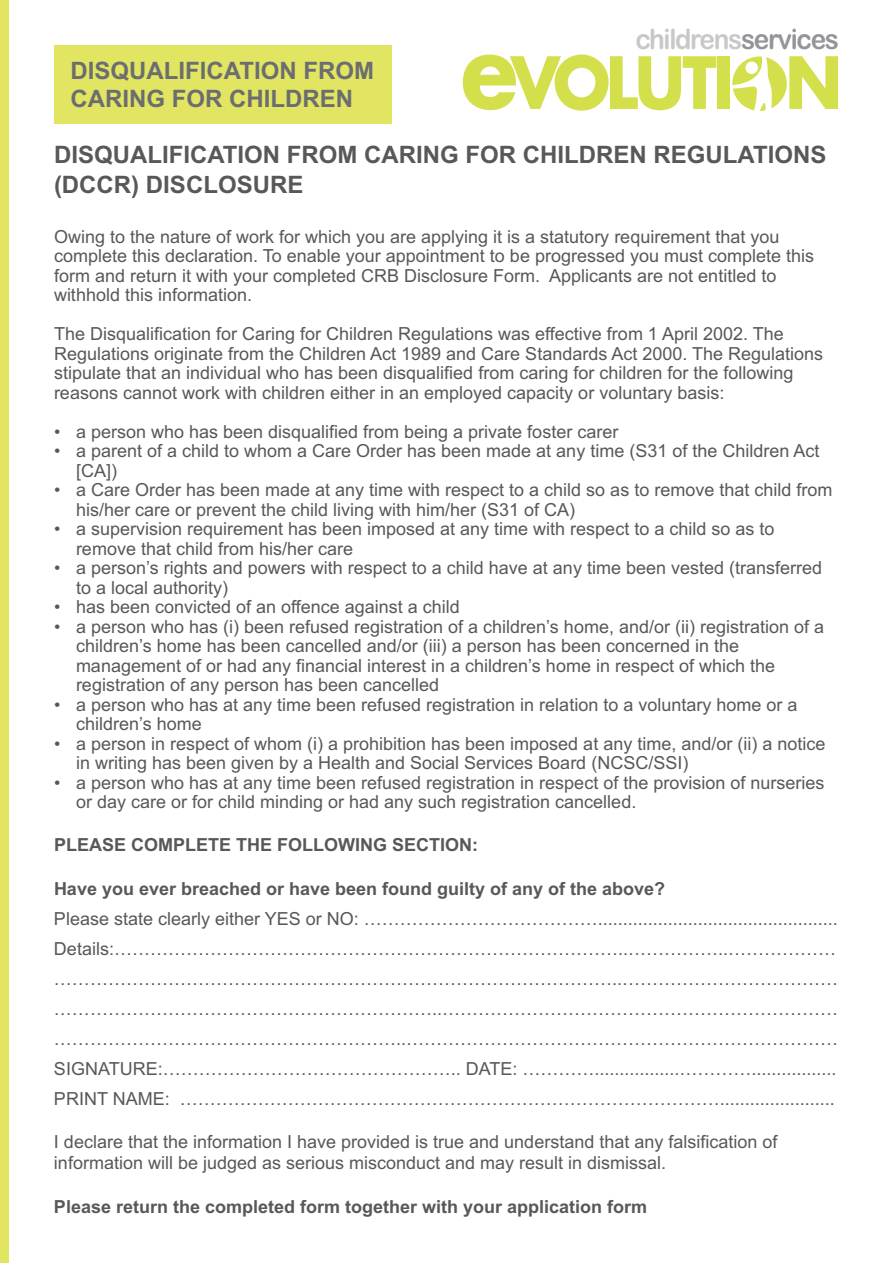
<style>
.page{position:relative;width:893px;height:1263px;background:#fff}
.page>*{position:absolute;margin:0;border:0;box-sizing:border-box;transform-origin:0 0}
.t1{font:28.2px "Arial Rounded MT Bold";color:#c7c8ca;scale:.93 1}
.t2{font:700 24px/29.8px "Arial";color:#57585a}
.t3{font:700 24px/28.8px "Arial";color:#6c6d70}
.t4{font:18px/19.5px "Arial";color:#57585a}
.t5{font:700 18px "Arial";color:#57585a}
.s1{color:#939598}
</style>
<div class="page">
<div style="left:54px;top:45px;width:337px;height:79px;background:#e2e562"></div>
<div style="left:0;top:0;width:9px;height:1263px;background:#e2e562"></div>
<div style="left:718px;top:56px;width:12px;height:52px;background:#d4df4c"></div>
<svg style="left:463px;top:54px;width:253px;height:57px"></svg>
<svg style="left:732px;top:56px;width:106px;height:55px"></svg>
<h2 class="t3" style="left:71px;top:56px;width:305px">DISQUALIFICATION FROM<br>CARING FOR CHILDREN</h2>
<h1 class="t1" style="left:636px;top:23px;width:220px">childrens<span class="s1">services</span></h1>
<h2 class="t2" style="left:54px;top:139px;width:774px">DISQUALIFICATION FROM CARING FOR CHILDREN REGULATIONS (DCCR) DISCLOSURE</h2>
<p class="t4" style="left:54px;top:227px;width:762px">Owing to the nature of work for which you are applying it is a statutory requirement that you complete this declaration. To enable your appointment to be progressed you must complete this form and return it with your completed CRB Disclosure Form. Applicants are not entitled to withhold this information.</p>
<p class="t4" style="left:54px;top:324px;width:771px">The Disqualification for Caring for Children Regulations was effective from 1 April 2002. The Regulations originate from the Children Act 1989 and Care Standards Act 2000. The Regulations stipulate that an individual who has been disqualified from caring for children for the following reasons cannot work with children either in an employed capacity or voluntary basis:</p>
<p class="t4" style="left:54px;top:422px;width:566px">• a person who has been disqualified from being a private foster carer</p>
<p class="t4" style="left:76px;top:441px;width:745px;text-indent:-22px">• a parent of a child to whom a Care Order has been made at any time (S31 of the Children Act [CA])</p>
<p class="t4" style="left:76px;top:480px;width:758px;text-indent:-22px">• a Care Order has been made at any time with respect to a child so as to remove that child from his/her care or prevent the child living with him/her (S31 of CA)</p>
<p class="t4" style="left:76px;top:519px;width:700px;text-indent:-22px">• a supervision requirement has been imposed at any time with respect to a child so as to remove that child from his/her care</p>
<p class="t4" style="left:76px;top:558px;width:748px;text-indent:-22px">• a person’s rights and powers with respect to a child have at any time been vested (transferred to a local authority)</p>
<p class="t4" style="left:54px;top:597px;width:407px">• has been convicted of an offence against a child</p>
<p class="t4" style="left:76px;top:617px;width:750px;text-indent:-22px">• a person who has (i) been refused registration of a children’s home, and/or (ii) registration of a children’s home has been cancelled and/or (iii) a person has been concerned in the management of or had any financial interest in a children’s home in respect of which the registration of any person has been cancelled</p>
<p class="t4" style="left:76px;top:695px;width:723px;text-indent:-22px">• a person who has at any time been refused registration in relation to a voluntary home or a children’s home</p>
<p class="t4" style="left:76px;top:734px;width:751px;text-indent:-22px">• a person in respect of whom (i) a prohibition has been imposed at any time, and/or (ii) a notice in writing has been given by a Health and Social Services Board (NCSC/SSI)</p>
<p class="t4" style="left:76px;top:773px;width:750px;text-indent:-22px">• a person who has at any time been refused registration in respect of the provision of nurseries or day care or for child minding or had any such registration cancelled.</p>
<p class="t5" style="left:54px;top:835px;width:426px">PLEASE COMPLETE THE FOLLOWING SECTION:</p>
<p class="t5" style="left:54px;top:878px;width:613px">Have you ever breached or have been found guilty of any of the above?</p>
<p class="t4" style="left:54px;top:903px;width:786px;line-height:30px;text-align:justify">Please state clearly either YES or NO: …………………………………................................................<br>Details:…………………………………………………………………………..……………..……………… …………………………………………………………………………………..……………………………… ………………………………………………………..………………………………………………………… …………………………………………………..……………………………………………………………… SIGNATURE:………………………………………….. DATE: ………….................………….................<br>PRINT NAME: ……………………………………………………………………………….......................</p>
<p class="t4" style="left:54px;top:1131px;width:725px;line-height:21.6px">I declare that the information I have provided is true and understand that any falsification of information will be judged as serious misconduct and may result in dismissal.</p>
<p class="t5" style="left:54px;top:1196px;width:595px">Please return the completed form together with your application form</p>
</div>
